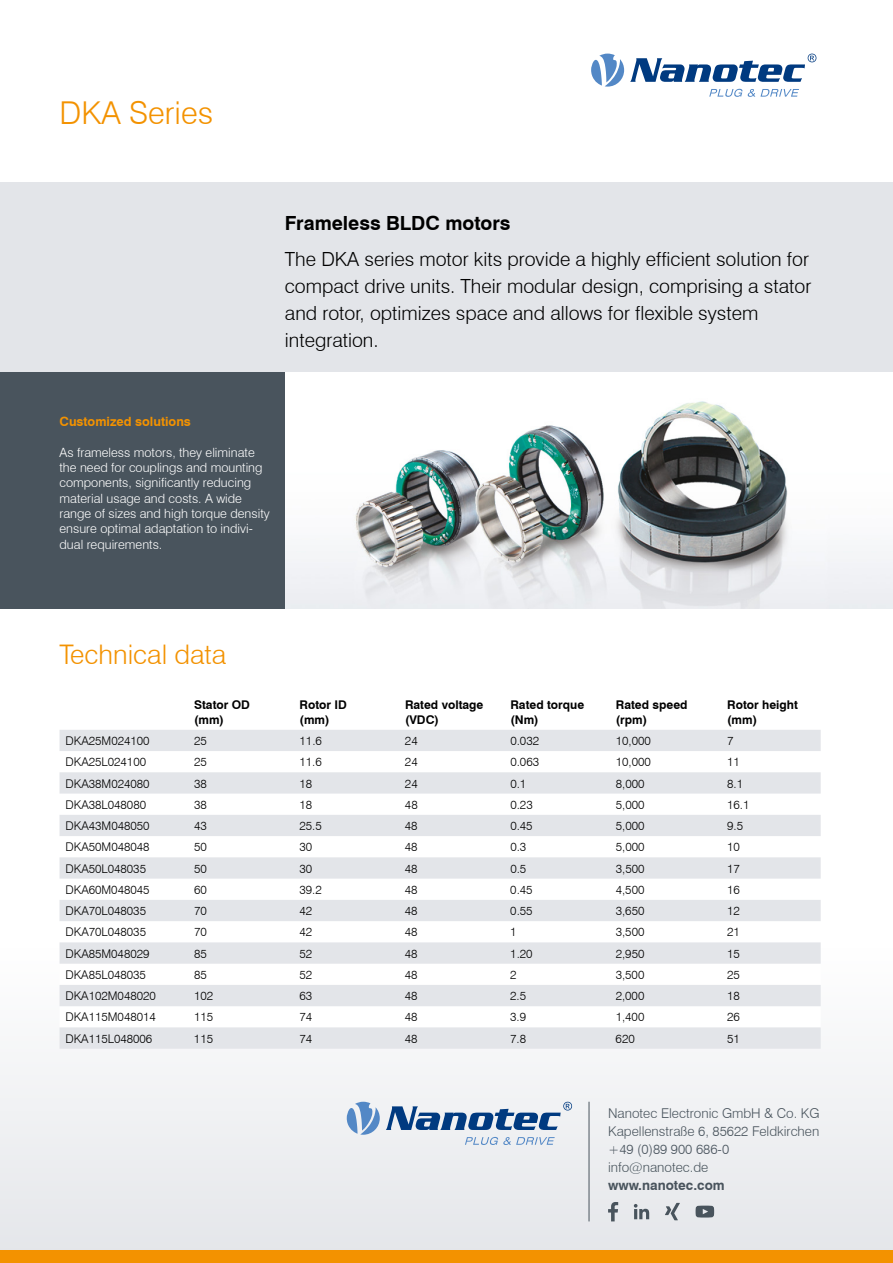
<style>
.page{position:relative;width:893px;height:1263px;background:#fff}
.page>*{position:absolute;margin:0;border:0;box-sizing:border-box;transform-origin:0 0}
.t1{font:300 31.5px "Swiss 721 BT";color:#f39200}
.t2{font:300 27px "Swiss 721 BT";color:#f39200}
.t3{font:300 19.5px/27px "Swiss 721 BT";color:#000}
.t4{font:700 19.5px "Swiss 721 BT";color:#000}
.t5{font:300 13.5px/18px "Swiss 721 BT";color:#49545d}
.t6{font:700 13.5px "Swiss 721 BT";color:#49545d}
.t7{font:300 12.75px/15.3px "Swiss 721 BT";color:#fff}
.t8{font:700 12.75px "Swiss 721 BT";color:#f39200}
.t9{font:300 12px "Swiss 721 BT";color:#000}
.t10{font:700 12px/14.4px "Swiss 721 BT";color:#000}
</style>
<div class="page">
<div style="left:0;top:615px;width:893px;height:648px;background:linear-gradient(to bottom,#fff,#ebecef)"></div>
<img style="left:285px;top:401px;width:608px;height:207px">
<svg style="left:591px;top:54px;width:33px;height:33px"></svg>
<svg style="left:709px;top:89px;width:90px;height:8px"></svg>
<svg style="left:630px;top:54px;width:186px;height:28px"></svg>
<svg style="left:347px;top:1102px;width:33px;height:33px"></svg>
<svg style="left:465px;top:1137px;width:90px;height:8px"></svg>
<svg style="left:386px;top:1102px;width:186px;height:28px"></svg>
<div style="left:0;top:183px;width:893px;height:189px;background:#e3e5e9"></div>
<div style="left:0;top:372px;width:285px;height:236px;background:#49545d"></div>
<svg style="left:60px;top:694px;width:761px;height:36px"></svg>
<svg style="left:60px;top:730px;width:761px;height:319px;fill:#e3e5e9"></svg>
<svg style="left:608px;top:1202px;width:10px;height:19px"></svg>
<svg style="left:665px;top:1203px;width:15px;height:17px"></svg>
<svg style="left:696px;top:1205px;width:18px;height:13px"></svg>
<svg style="left:634px;top:1204px;width:15px;height:15px"></svg>
<div style="left:0;top:1250px;width:893px;height:13px;background:#f39200"></div>
<hr style="left:589px;top:1102px;width:1px;height:119px;background:#49545d">
<h1 class="t1" style="left:60px;top:94px;width:155px">DKA Series</h1>
<h3 class="t4" style="left:285px;top:211px;width:227px">Frameless BLDC motors</h3>
<h3 class="t3" style="left:285px;top:245px;width:528px">The DKA series motor kits provide a highly efficient solution for compact drive units. Their modular design, comprising a stator and rotor, optimizes space and allows for flexible system integration.</h3>
<p class="t8" style="left:60px;top:414px;width:133px">Customized solutions</p>
<p class="t7" style="left:60px;top:444px;width:212px">As frameless motors, they eliminate the need for couplings and mounting components, significantly reducing material usage and costs. A wide range of sizes and high torque density ensure optimal adaptation to indivi&shy;dual requirements.</p>
<h2 class="t2" style="left:60px;top:638px;width:168px">Technical data</h2>
<p class="t10" style="left:194px;top:698px;width:57px">Stator OD (mm)</p>
<p class="t10" style="left:300px;top:698px;width:49px">Rotor ID (mm)</p>
<p class="t10" style="left:405px;top:698px;width:80px">Rated voltage (VDC)</p>
<p class="t10" style="left:510px;top:698px;width:75px">Rated torque (Nm)</p>
<p class="t10" style="left:616px;top:698px;width:73px">Rated speed (rpm)</p>
<p class="t10" style="left:727px;top:698px;width:72px">Rotor height (mm)</p>
<p class="t9" style="left:66px;top:733px;width:86px">DKA25M024100</p>
<p class="t9" style="left:194px;top:733px;width:14px">25</p>
<p class="t9" style="left:300px;top:733px;width:24px">11.6</p>
<p class="t9" style="left:405px;top:733px;width:14px">24</p>
<p class="t9" style="left:510px;top:733px;width:30px">0.032</p>
<p class="t9" style="left:616px;top:733px;width:37px">10,000</p>
<p class="t9" style="left:727px;top:733px;width:8px">7</p>
<p class="t9" style="left:65px;top:755px;width:82px">DKA25L024100</p>
<p class="t9" style="left:194px;top:755px;width:14px">25</p>
<p class="t9" style="left:300px;top:755px;width:24px">11.6</p>
<p class="t9" style="left:405px;top:755px;width:14px">24</p>
<p class="t9" style="left:510px;top:755px;width:30px">0.063</p>
<p class="t9" style="left:616px;top:755px;width:37px">10,000</p>
<p class="t9" style="left:727px;top:755px;width:14px">11</p>
<p class="t9" style="left:65px;top:776px;width:86px">DKA38M024080</p>
<p class="t9" style="left:194px;top:776px;width:14px">38</p>
<p class="t9" style="left:300px;top:776px;width:14px">18</p>
<p class="t9" style="left:405px;top:776px;width:14px">24</p>
<p class="t9" style="left:510px;top:776px;width:17px">0.1</p>
<p class="t9" style="left:616px;top:776px;width:30px">8,000</p>
<p class="t9" style="left:727px;top:776px;width:17px">8.1</p>
<p class="t9" style="left:65px;top:797px;width:82px">DKA38L048080</p>
<p class="t9" style="left:194px;top:797px;width:14px">38</p>
<p class="t9" style="left:300px;top:797px;width:14px">18</p>
<p class="t9" style="left:405px;top:797px;width:14px">48</p>
<p class="t9" style="left:510px;top:797px;width:24px">0.23</p>
<p class="t9" style="left:616px;top:797px;width:30px">5,000</p>
<p class="t9" style="left:727px;top:797px;width:24px">16.1</p>
<p class="t9" style="left:65px;top:818px;width:86px">DKA43M048050</p>
<p class="t9" style="left:194px;top:818px;width:14px">43</p>
<p class="t9" style="left:299px;top:818px;width:24px">25.5</p>
<p class="t9" style="left:405px;top:818px;width:14px">48</p>
<p class="t9" style="left:510px;top:818px;width:24px">0.45</p>
<p class="t9" style="left:616px;top:818px;width:30px">5,000</p>
<p class="t9" style="left:727px;top:818px;width:17px">9.5</p>
<p class="t9" style="left:65px;top:840px;width:86px">DKA50M048048</p>
<p class="t9" style="left:194px;top:840px;width:14px">50</p>
<p class="t9" style="left:299px;top:840px;width:14px">30</p>
<p class="t9" style="left:405px;top:840px;width:14px">48</p>
<p class="t9" style="left:510px;top:840px;width:17px">0.3</p>
<p class="t9" style="left:616px;top:840px;width:30px">5,000</p>
<p class="t9" style="left:727px;top:840px;width:14px">10</p>
<p class="t9" style="left:65px;top:861px;width:82px">DKA50L048035</p>
<p class="t9" style="left:194px;top:861px;width:14px">50</p>
<p class="t9" style="left:299px;top:861px;width:14px">30</p>
<p class="t9" style="left:405px;top:861px;width:14px">48</p>
<p class="t9" style="left:510px;top:861px;width:17px">0.5</p>
<p class="t9" style="left:616px;top:861px;width:30px">3,500</p>
<p class="t9" style="left:727px;top:861px;width:14px">17</p>
<p class="t9" style="left:65px;top:882px;width:86px">DKA60M048045</p>
<p class="t9" style="left:194px;top:882px;width:14px">60</p>
<p class="t9" style="left:299px;top:882px;width:24px">39.2</p>
<p class="t9" style="left:405px;top:882px;width:14px">48</p>
<p class="t9" style="left:510px;top:882px;width:24px">0.45</p>
<p class="t9" style="left:616px;top:882px;width:30px">4,500</p>
<p class="t9" style="left:727px;top:882px;width:14px">16</p>
<p class="t9" style="left:65px;top:903px;width:82px">DKA70L048035</p>
<p class="t9" style="left:194px;top:903px;width:14px">70</p>
<p class="t9" style="left:299px;top:903px;width:14px">42</p>
<p class="t9" style="left:405px;top:903px;width:14px">48</p>
<p class="t9" style="left:510px;top:903px;width:24px">0.55</p>
<p class="t9" style="left:616px;top:903px;width:30px">3,650</p>
<p class="t9" style="left:727px;top:903px;width:14px">12</p>
<p class="t9" style="left:65px;top:925px;width:82px">DKA70L048035</p>
<p class="t9" style="left:194px;top:925px;width:14px">70</p>
<p class="t9" style="left:299px;top:925px;width:14px">42</p>
<p class="t9" style="left:405px;top:925px;width:14px">48</p>
<p class="t9" style="left:510px;top:925px;width:8px">1</p>
<p class="t9" style="left:616px;top:925px;width:30px">3,500</p>
<p class="t9" style="left:727px;top:925px;width:14px">21</p>
<p class="t9" style="left:65px;top:946px;width:86px">DKA85M048029</p>
<p class="t9" style="left:194px;top:946px;width:14px">85</p>
<p class="t9" style="left:299px;top:946px;width:14px">52</p>
<p class="t9" style="left:405px;top:946px;width:14px">48</p>
<p class="t9" style="left:510px;top:946px;width:24px">1.20</p>
<p class="t9" style="left:616px;top:946px;width:30px">2,950</p>
<p class="t9" style="left:727px;top:946px;width:14px">15</p>
<p class="t9" style="left:65px;top:967px;width:82px">DKA85L048035</p>
<p class="t9" style="left:194px;top:967px;width:14px">85</p>
<p class="t9" style="left:299px;top:967px;width:14px">52</p>
<p class="t9" style="left:405px;top:967px;width:14px">48</p>
<p class="t9" style="left:510px;top:967px;width:8px">2</p>
<p class="t9" style="left:616px;top:967px;width:30px">3,500</p>
<p class="t9" style="left:727px;top:967px;width:14px">25</p>
<p class="t9" style="left:65px;top:988px;width:92px">DKA102M048020</p>
<p class="t9" style="left:194px;top:988px;width:21px">102</p>
<p class="t9" style="left:299px;top:988px;width:14px">63</p>
<p class="t9" style="left:405px;top:988px;width:14px">48</p>
<p class="t9" style="left:510px;top:988px;width:17px">2.5</p>
<p class="t9" style="left:616px;top:988px;width:30px">2,000</p>
<p class="t9" style="left:727px;top:988px;width:14px">18</p>
<p class="t9" style="left:65px;top:1010px;width:92px">DKA115M048014</p>
<p class="t9" style="left:194px;top:1010px;width:21px">115</p>
<p class="t9" style="left:299px;top:1010px;width:14px">74</p>
<p class="t9" style="left:405px;top:1010px;width:14px">48</p>
<p class="t9" style="left:510px;top:1010px;width:17px">3.9</p>
<p class="t9" style="left:616px;top:1010px;width:30px">1,400</p>
<p class="t9" style="left:727px;top:1010px;width:14px">26</p>
<p class="t9" style="left:65px;top:1031px;width:89px">DKA115L048006</p>
<p class="t9" style="left:194px;top:1031px;width:21px">115</p>
<p class="t9" style="left:299px;top:1031px;width:14px">74</p>
<p class="t9" style="left:405px;top:1031px;width:14px">48</p>
<p class="t9" style="left:510px;top:1031px;width:17px">7.8</p>
<p class="t9" style="left:616px;top:1031px;width:21px">620</p>
<p class="t9" style="left:727px;top:1031px;width:14px">51</p>
<p class="t5" style="left:608px;top:1104px;width:213px">Nanotec Electronic GmbH &amp; Co. KG<br>Kapellenstraße 6, 85622 Feldkirchen +49 (0)89 900 686-0 info@nanotec.de</p>
<p class="t6" style="left:608px;top:1177px;width:118px">www.nanotec.com</p>
</div>
